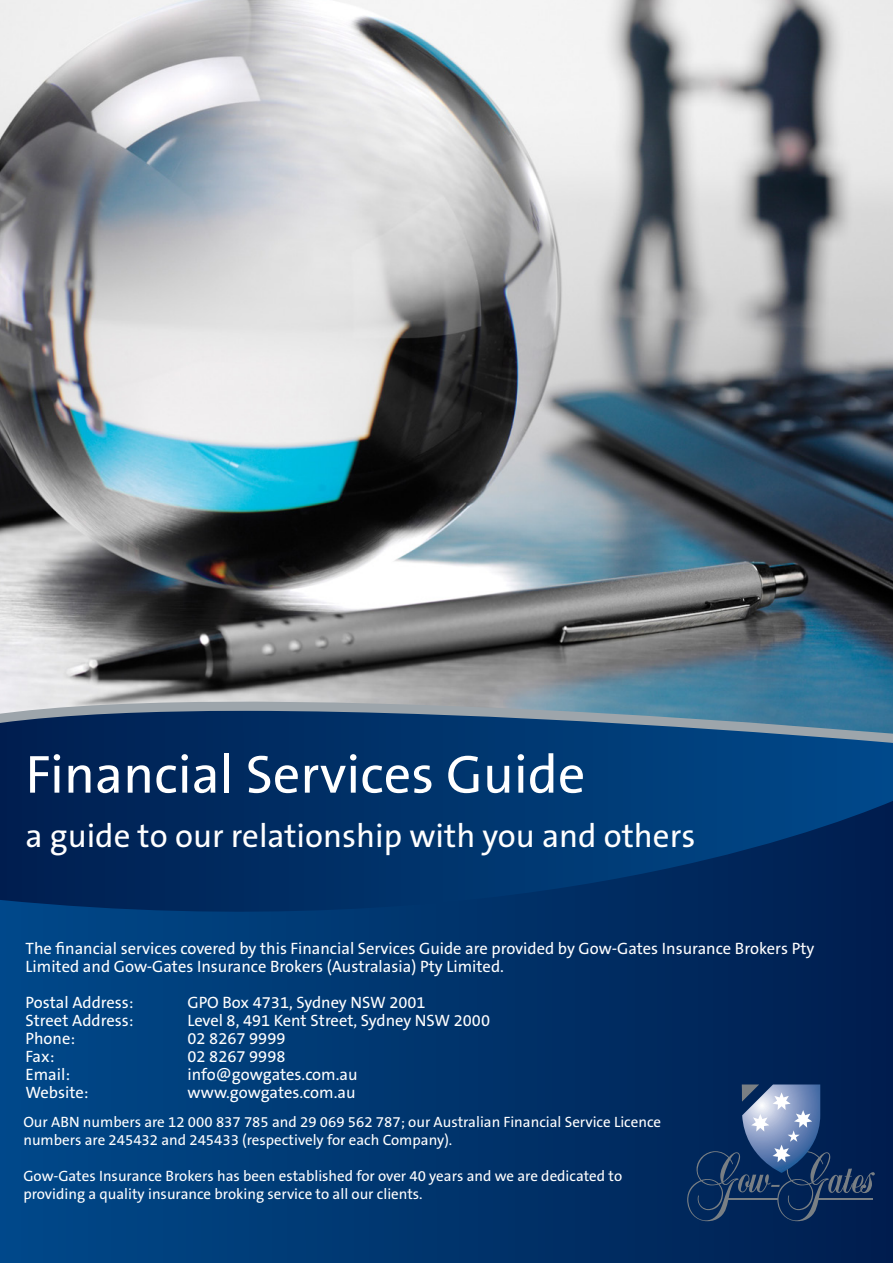
<style>
.page{position:relative;width:893px;height:1263px;background:#fff}
.page>*{position:absolute;margin:0;border:0;box-sizing:border-box;transform-origin:0 0}
.t1{font:54px "The Sans B5 Plain";color:#fff}
.t2{font:33px "The Sans B5 Plain";color:#fff}
.Body_text{font:16.5px/18px "The Sans B5 Plain";color:#fff}
.Body_text-2{font:15px/18px "The Sans B5 Plain";color:#fff}
</style>
<div class="page">
<img style="left:0;top:0;width:893px;height:702px">
<svg style="left:0;top:702px;width:893px;height:9px;background:#839eac"></svg>
<svg style="left:0;top:711px;width:893px;height:90px;background:#0c3d71"></svg>
<svg style="left:0;top:801px;width:893px;height:462px;background:#00336b"></svg>
<svg style="left:687px;top:1084px;width:188px;height:137px;background:#254370"></svg>
<hr style="left:727px;top:1198px;width:51px;height:1px;background:#797f84">
<p class="t1" style="left:26px;top:745px;width:561px">Financial Services Guide</p>
<p class="t2" style="left:26px;top:818px;width:671px">a guide to our relationship with you and others</p>
<p class="Body_text" style="left:26px;top:940px;width:790px">The financial services covered by this Financial Services Guide are provided by Gow-Gates Insurance Brokers Pty<br>Limited and Gow-Gates Insurance Brokers (Australasia) Pty Limited.</p>
<p class="Body_text" style="left:26px;top:994px;width:110px">Postal Address:</p>
<p class="Body_text" style="left:188px;top:994px;width:240px">GPO Box 4731, Sydney NSW 2001</p>
<p class="Body_text" style="left:26px;top:1012px;width:110px">Street Address:</p>
<p class="Body_text" style="left:188px;top:1012px;width:304px">Level 8, 491 Kent Street, Sydney NSW 2000</p>
<p class="Body_text" style="left:26px;top:1030px;width:51px">Phone:</p>
<p class="Body_text" style="left:188px;top:1030px;width:99px">02 8267 9999</p>
<p class="Body_text" style="left:26px;top:1048px;width:30px">Fax:</p>
<p class="Body_text" style="left:188px;top:1048px;width:99px">02 8267 9998</p>
<p class="Body_text" style="left:26px;top:1066px;width:46px">Email:</p>
<p class="Body_text" style="left:188px;top:1066px;width:172px">info@gowgates.com.au</p>
<p class="Body_text" style="left:26px;top:1084px;width:65px">Website:</p>
<p class="Body_text" style="left:188px;top:1084px;width:170px">www.gowgates.com.au</p>
<p class="Body_text-2" style="left:23px;top:1114px;width:639px">Our ABN numbers are 12 000 837 785 and 29 069 562 787; our Australian Financial Service Licence numbers are 245432 and 245433 (respectively for each Company).</p>
<p class="Body_text-2" style="left:23px;top:1168px;width:600px">Gow-Gates Insurance Brokers has been established for over 40 years and we are dedicated to providing a quality insurance broking service to all our clients.</p>
</div>
